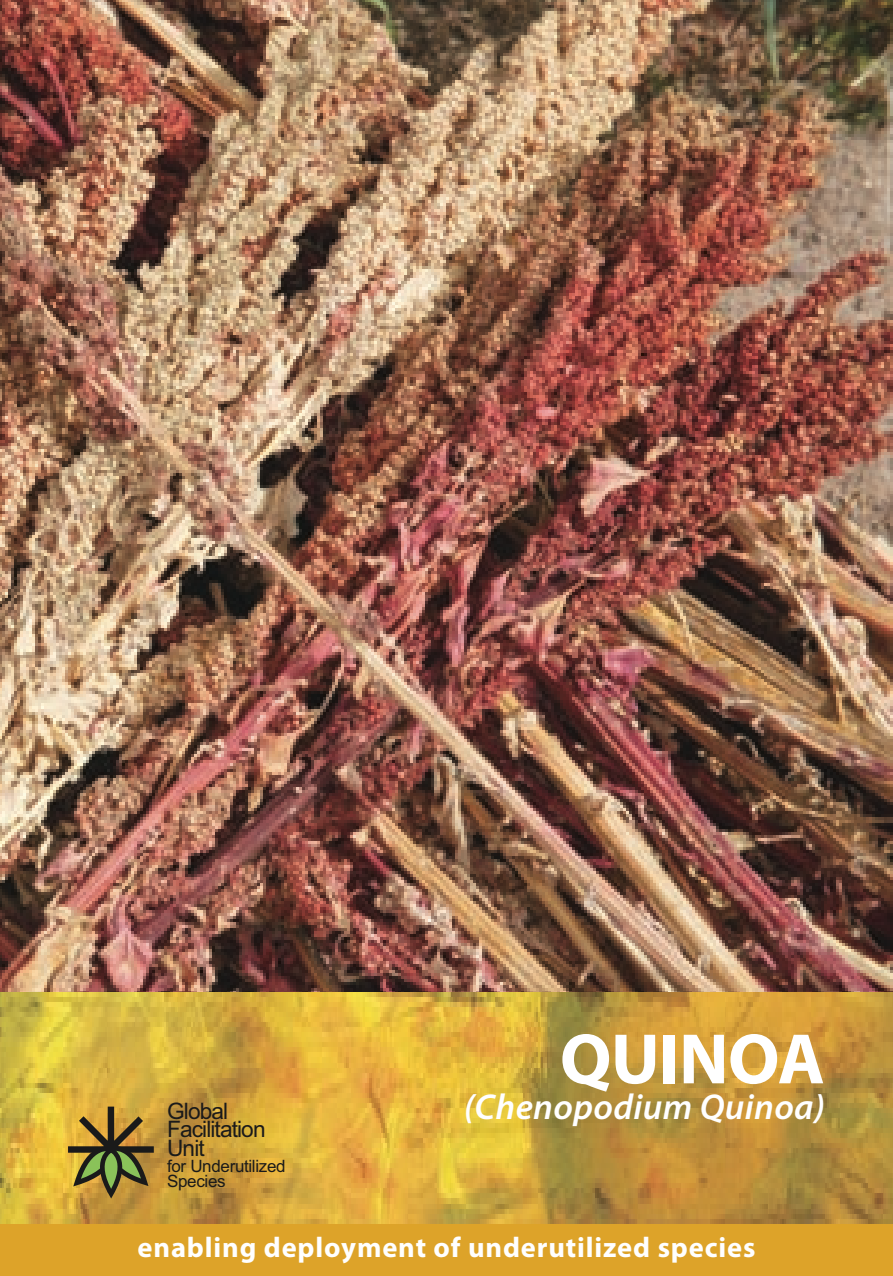
<style>
.page{position:relative;width:893px;height:1276px;background:#fff}
.page>*{position:absolute;margin:0;border:0;box-sizing:border-box;transform-origin:0 0}
.t1{font:700 72px "Myriad Pro";letter-spacing:-.01em;color:#fff}
.t2{font:italic 600 36px "Myriad Pro";letter-spacing:.01em;color:#fff}
.t3{font:700 28.5px "Myriad Pro";letter-spacing:.03em;color:#fff}
.t4{font:22.8px/18.9px "Arial";letter-spacing:-.04em;color:#1a1a1a}
.t5{font:17.1px/15px "Arial";letter-spacing:-.02em;color:#1a1a1a}
</style>
<div class="page">
<img style="left:0;top:991px;width:893px;height:234px">
<div style="left:0;top:1225px;width:893px;height:51px;background:#dda329"></div>
<svg style="left:68px;top:1100px;width:92px;height:98px;background:#9f8437"></svg>
<img style="left:0;top:0;width:893px;height:991px">
<h1 class="t1" style="left:560px;top:1012px;width:267px">QUINOA</h1>
<p class="t4" style="left:167px;top:1101px;width:63px">Global</p>
<p class="t2" style="left:464px;top:1084px;width:363px">(Chenopodium Quinoa)</p>
<p class="t4" style="left:167px;top:1120px;width:100px">Facilitation<br>Unit</p>
<p class="t5" style="left:167px;top:1158px;width:120px">for Underutilized<br>Species</p>
<p class="t3" style="left:138px;top:1229px;width:619px">enabling deployment of underutilized species</p>
</div>
